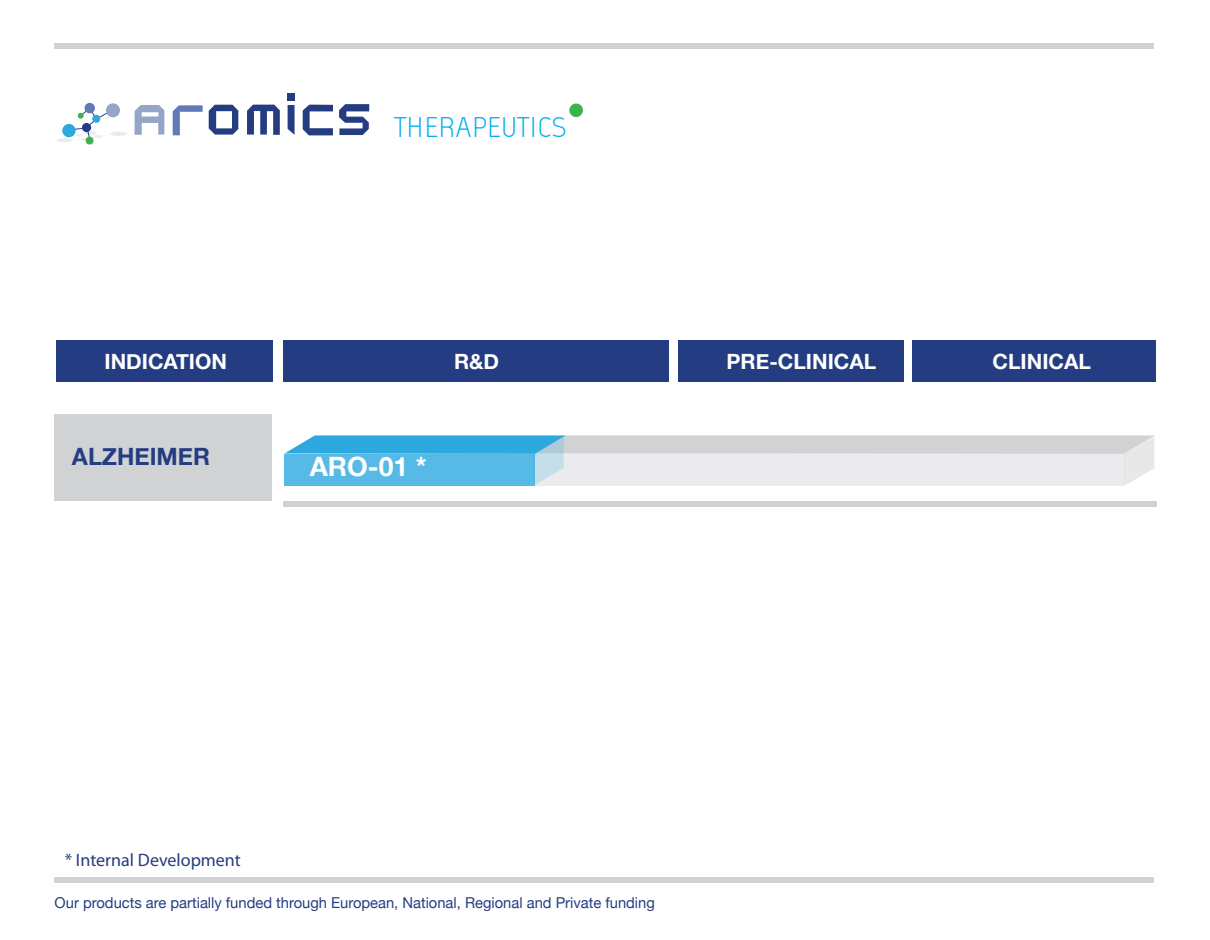
<style>
.page{position:relative;width:1210px;height:940px;background:#fff}
.page>*{position:absolute;margin:0;border:0;box-sizing:border-box;transform-origin:0 0}
.t1{font:300 27.15px "VSV Melon";color:#00aeef}
.t2{font:700 26.55px "Helvetica Neue";color:#fff}
.t3{font:700 23.85px "Helvetica Neue";color:#243d82}
.t4{font:700 21px "Helvetica Neue";color:#fff}
.t5{font:18px "Myriad Pro";color:#243d82}
.t6{font:15px "Helvetica Neue";color:#243d82}
</style>
<div class="page">
<svg style="left:284px;top:435px;width:870px;height:50px;background:#b5d4e4"></svg>
<div style="left:54px;top:414px;width:218px;height:86px;background:#d1d2d4"></div>
<div style="left:283px;top:501px;width:873px;height:5px;background:#d1d2d4"></div>
<div style="left:56px;top:340px;width:216px;height:41px;background:#243d82"></div>
<div style="left:283px;top:340px;width:385px;height:41px;background:#243d82"></div>
<div style="left:678px;top:340px;width:225px;height:41px;background:#243d82"></div>
<div style="left:911px;top:340px;width:244px;height:41px;background:#243d82"></div>
<div style="left:54px;top:43px;width:1099px;height:6px;background:#d1d2d4"></div>
<div style="left:54px;top:877px;width:1099px;height:5px;background:#d1d2d4"></div>
<div style="left:569px;top:103px;width:14px;height:14px;background:#3ab54a;border-radius:50%"></div>
<svg style="left:135px;top:105px;width:29px;height:30px"></svg>
<svg style="left:173px;top:105px;width:30px;height:30px"></svg>
<svg style="left:209px;top:105px;width:29px;height:29px"></svg>
<svg style="left:247px;top:105px;width:33px;height:30px"></svg>
<svg style="left:287px;top:105px;width:7px;height:30px"></svg>
<div style="left:287px;top:93px;width:7px;height:7px;background:#243d82"></div>
<svg style="left:302px;top:105px;width:31px;height:30px"></svg>
<svg style="left:339px;top:104px;width:30px;height:31px"></svg>
<div style="left:106px;top:103px;width:14px;height:14px;background:#95a5c8;border-radius:50%"></div>
<div style="left:84px;top:103px;width:11px;height:10px;background:#5f7ab4;border-radius:50%"></div>
<svg style="left:57px;top:110px;width:70px;height:35px"></svg>
<div style="left:82px;top:123px;width:9px;height:9px;background:#243d82;border-radius:50%"></div>
<div style="left:86px;top:137px;width:7px;height:7px;background:#3db149;border-radius:50%"></div>
<div style="left:62px;top:124px;width:14px;height:13px;background:#2ea9e0;border-radius:50%"></div>
<h1 class="t1" style="left:394px;top:111px;width:174px">THERAPEUTICS</h1>
<h3 class="t4" style="left:104px;top:349px;width:124px">INDICATION</h3>
<h3 class="t4" style="left:454px;top:349px;width:47px">R&amp;D</h3>
<h3 class="t4" style="left:726px;top:349px;width:151px">PRE-CLINICAL</h3>
<h3 class="t4" style="left:992px;top:349px;width:100px">CLINICAL</h3>
<h3 class="t3" style="left:72px;top:442px;width:140px">ALZHEIMER</h3>
<h2 class="t2" style="left:310px;top:450px;width:118px">ARO-01 *</h2>
<p class="t5" style="left:65px;top:848px;width:178px">* Internal Development</p>
<p class="t6" style="left:55px;top:893px;width:601px">Our products are partially funded through European, National, Regional and Private funding</p>
</div>
